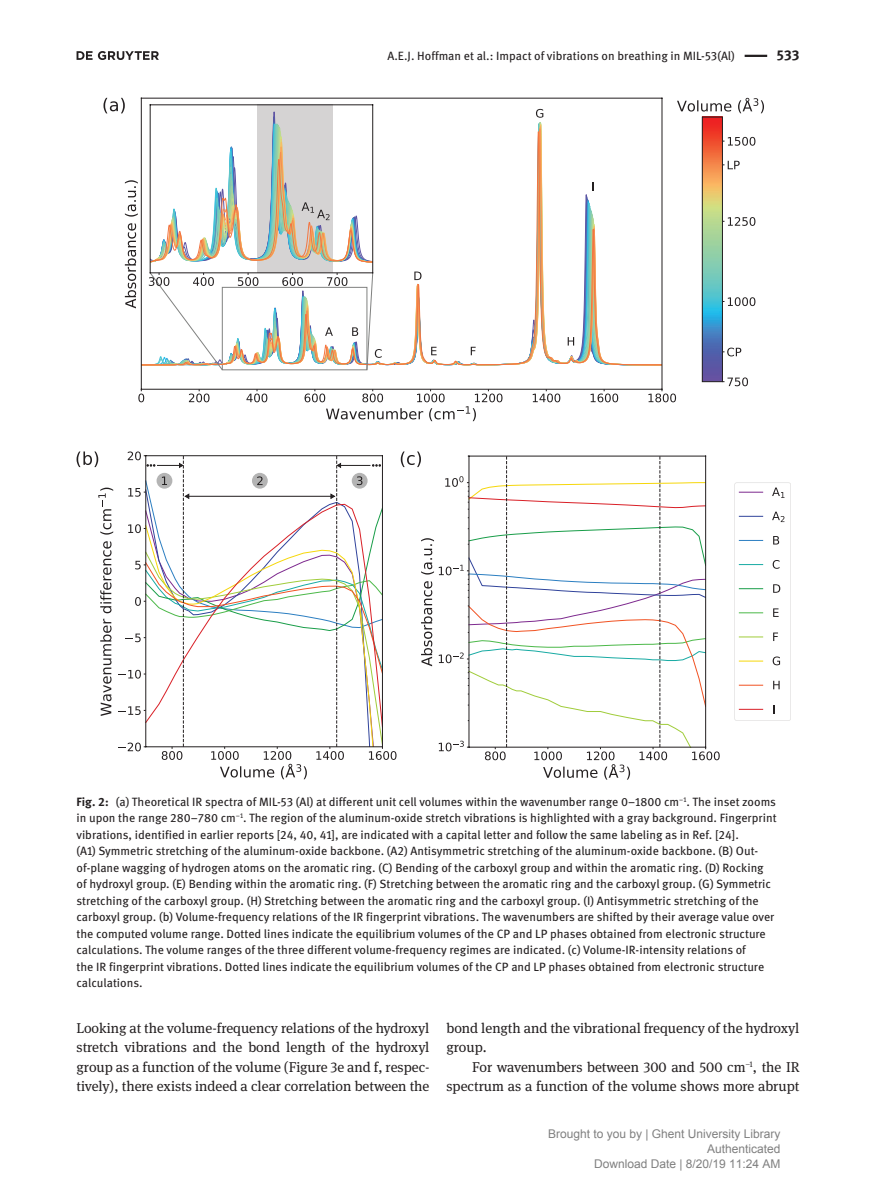
<style>
.page{position:relative;width:893px;height:1191px;background:#fff}
.page>*{position:absolute;margin:0;border:0;box-sizing:border-box;transform-origin:0 0}
.t1{font:14.25px/19.5px "DG Meta Serif Science";color:#231f20;text-align:justify}
.t2{font:700 14.25px "DG Meta Science";color:#231f20}
.t3{font:12px/16.5px "DG Meta Science";color:#231f20}
.t4{font:12px/15px "Arial";color:#808080;text-align:right}
.s1{font-weight:700}
</style>
<div class="page">
<hr style="left:745px;top:55px;width:22px;height:2px;background:#231f20">
<svg style="left:138px;top:389px;width:6px;height:13px"></svg>
<svg style="left:189px;top:390px;width:21px;height:12px"></svg>
<svg style="left:246px;top:390px;width:21px;height:12px"></svg>
<svg style="left:533px;top:390px;width:27px;height:12px"></svg>
<svg style="left:591px;top:390px;width:27px;height:12px"></svg>
<svg style="left:648px;top:389px;width:28px;height:13px"></svg>
<svg style="left:305px;top:390px;width:197px;height:31px"></svg>
<svg style="left:125px;top:180px;width:13px;height:128px"></svg>
<svg style="left:142px;top:131px;width:520px;height:234px"></svg>
<hr style="left:141px;top:98px;width:521px;height:1px;background:#231f20">
<hr style="left:141px;top:389px;width:521px;height:1px;background:#231f20">
<hr style="left:662px;top:98px;width:1px;height:291px;background:#231f20">
<hr style="left:141px;top:98px;width:1px;height:291px;background:#231f20">
<svg style="left:414px;top:271px;width:7px;height:9px"></svg>
<svg style="left:431px;top:347px;width:45px;height:8px"></svg>
<svg style="left:536px;top:109px;width:7px;height:9px"></svg>
<svg style="left:568px;top:337px;width:6px;height:8px"></svg>
<img style="left:704px;top:119px;width:17px;height:261px">
<svg style="left:722px;top:377px;width:26px;height:9px"></svg>
<svg style="left:723px;top:347px;width:18px;height:9px"></svg>
<svg style="left:723px;top:297px;width:32px;height:9px"></svg>
<svg style="left:723px;top:217px;width:32px;height:9px"></svg>
<svg style="left:723px;top:161px;width:17px;height:8px"></svg>
<svg style="left:723px;top:137px;width:32px;height:9px"></svg>
<svg style="left:677px;top:98px;width:87px;height:15px"></svg>
<div style="left:702px;top:117px;width:21px;height:265px;border:1px solid #231f20"></div>
<div style="left:257px;top:105px;width:76px;height:168px;background:#d5d3d3"></div>
<svg style="left:149px;top:272px;width:233px;height:99px"></svg>
<hr style="left:150px;top:105px;width:223px;height:1px;background:#231f20">
<hr style="left:150px;top:272px;width:223px;height:1px;background:#231f20">
<hr style="left:372px;top:105px;width:1px;height:168px;background:#231f20">
<hr style="left:150px;top:105px;width:1px;height:168px;background:#231f20">
<svg style="left:150px;top:111px;width:223px;height:152px"></svg>
<svg style="left:103px;top:98px;width:22px;height:15px"></svg>
<svg style="left:734px;top:482px;width:57px;height:239px"></svg>
<svg style="left:77px;top:451px;width:643px;height:328px"></svg>
<svg style="left:77px;top:51px;width:82px;height:9px"></svg>
<p class="t3" style="left:387px;top:47px;width:349px">A.E.J. Hoffman et al.: Impact of vibrations on breathing in MIL-53(Al)</p>
<p class="t2" style="left:777px;top:44px;width:24px">533</p>
<p class="t3" style="left:77px;top:793px;width:702px"><span class="s1">Fig. 2:</span> (a) Theoretical IR spectra of MIL-53 (Al) at different unit cell volumes within the wavenumber range 0–1800 cm<sup>−1</sup>. The inset zooms in upon the range 280–780 cm<sup>−1</sup>. The region of the aluminum-oxide stretch vibrations is highlighted with a gray background. Fingerprint vibrations, identified in earlier reports [24, 40, 41], are indicated with a capital letter and follow the same labeling as in Ref. [24].<br>(A1) Symmetric stretching of the aluminum-oxide backbone. (A2) Antisymmetric stretching of the aluminum-oxide backbone. (B) Out&shy;of-plane wagging of hydrogen atoms on the aromatic ring. (C) Bending of the carboxyl group and within the aromatic ring. (D) Rocking of hydroxyl group. (E) Bending within the aromatic ring. (F) Stretching between the aromatic ring and the carboxyl group. (G) Symmetric stretching of the carboxyl group. (H) Stretching between the aromatic ring and the carboxyl group. (I) Antisymmetric stretching of the carboxyl group. (b) Volume-frequency relations of the IR fingerprint vibrations. The wavenumbers are shifted by their average value over the computed volume range. Dotted lines indicate the equilibrium volumes of the CP and LP phases obtained from electronic structure calculations. The volume ranges of the three different volume-frequency regimes are indicated. (c) Volume-IR-intensity relations of<br>the IR fingerprint vibrations. Dotted lines indicate the equilibrium volumes of the CP and LP phases obtained from electronic structure calculations.</p>
<p class="t1" style="left:77px;top:1017px;width:354px">Looking at the volume-frequency relations of the hydroxyl stretch vibrations and the bond length of the hydroxyl group as a function of the volume (Figure 3e and f, respec&shy;tively), there exists indeed a clear correlation between the</p>
<p class="t1" style="left:446px;top:1017px;width:354px">bond length and the vibrational frequency of the hydroxyl group.</p>
<p class="t1" style="left:446px;top:1056px;width:354px;text-align:right">For wavenumbers between 300 and 500 cm<sup>−1</sup>, the IR spectrum as a function of the volume shows more abrupt</p>
<p class="t4" style="left:548px;top:1127px;width:234px">Brought to you by | Ghent University Library<br>Authenticated<br>Download Date | 8/20/19 11:24 AM</p>
</div>
